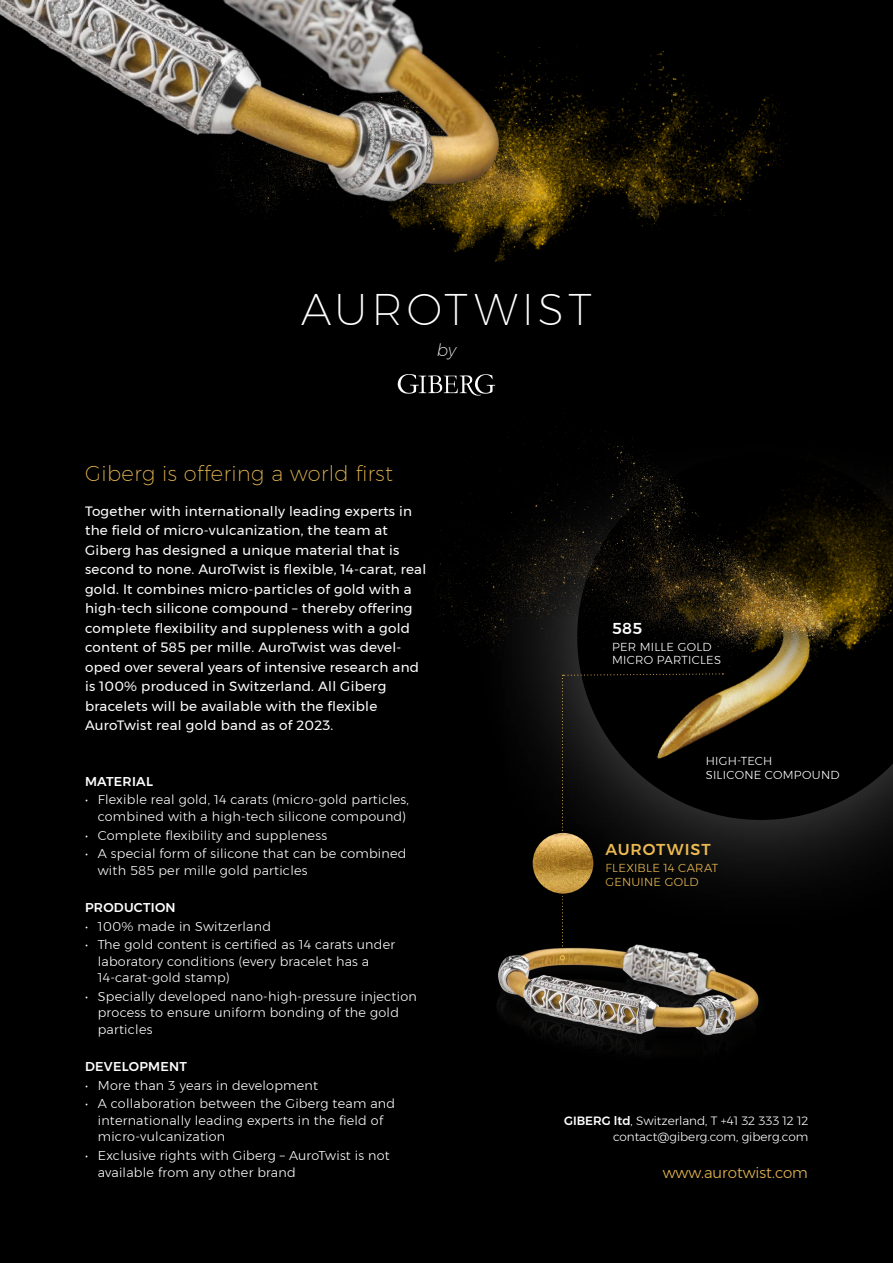
<style>
.page{position:relative;width:893px;height:1263px;background:#000}
.page>*{position:absolute;margin:0;border:0;box-sizing:border-box;transform-origin:0 0}
.t1{font:200 43.2px "Montserrat";letter-spacing:.095em;color:#fff}
.t2{font:200 21px "Montserrat";letter-spacing:.02em;color:#ebba50}
.t3{font:italic 200 16.8px "Montserrat";color:#fff}
.t4{font:500 15.75px "Montserrat";letter-spacing:.055em;color:#ebba50}
.t5{font:500 15.75px "Montserrat";color:#fff}
.t6{font:300 15px "Montserrat";color:#ebba50}
.t7{font:13.5px/19.5px "Montserrat";letter-spacing:.02em;color:#fff}
.t8{font:300 12.75px/16.5px "Montserrat";letter-spacing:.02em;color:#fff}
.t9{font:500 12.75px "Montserrat";letter-spacing:.02em;color:#fff}
.t10{font:300 12px/16.5px "Montserrat";color:#fff;text-align:right}
.t11{font:300 11.55px/13.8px "Montserrat";letter-spacing:.015em;color:#fff}
.t12{font:300 11.55px/13.8px "Montserrat";letter-spacing:.02em;color:#ebba50}
.s1{font-weight:500}
</style>
<div class="page">
<img style="left:650px;top:51px;width:137px;height:179px">
<img style="left:0;top:0;width:650px;height:262px">
<div style="left:461px;top:338px;width:432px;height:598px;background:#fff;opacity:.38"></div>
<svg style="left:723px;top:694px;width:170px;height:126px"></svg>
<img style="left:723px;top:711px;width:144px;height:96px">
<img style="left:876px;top:617px;width:17px;height:77px">
<img style="left:504px;top:842px;width:312px;height:210px">
<svg style="left:560px;top:711px;width:163px;height:249px"></svg>
<div style="left:524px;top:824px;width:97px;height:97px;background:#000"></div>
<img style="left:533px;top:833px;width:60px;height:60px;border-radius:30px">
<div style="left:0;top:330px;width:893px;height:287px;background:#000"></div>
<div style="left:0;top:330px;width:504px;height:933px;background:#000"></div>
<img style="left:432px;top:413px;width:444px;height:298px">
<svg style="left:599px;top:608px;width:134px;height:70px"></svg>
<svg style="left:398px;top:374px;width:97px;height:22px"></svg>
<h1 class="t1" style="left:301px;top:278px;width:292px">AUROTWIST</h1>
<h3 class="t3" style="left:437px;top:337px;width:21px">by</h3>
<h2 class="t2" style="left:85px;top:458px;width:309px">Giberg is offering a world first</h2>
<p class="t7" style="left:85px;top:501px;width:343px">Together with internationally leading experts in the field of micro-vulcanization, the team at Giberg has designed a unique material that is second to none. AuroTwist is flexible, 14-carat, real gold. It combines micro-particles of gold with a high-tech silicone compound – thereby offering complete flexibility and suppleness with a gold content of 585 per mille. AuroTwist was devel&shy;oped over several years of intensive research and is 100% produced in Switzerland. All Giberg bracelets will be available with the flexible AuroTwist real gold band as of 2023.</p>
<p class="t5" style="left:612px;top:616px;width:31px">585</p>
<p class="t11" style="left:612px;top:639px;width:110px">PER MILLE GOLD<br>MICRO PARTICLES</p>
<p class="t9" style="left:85px;top:771px;width:69px">MATERIAL</p>
<p class="t8" style="left:85px;top:791px;width:326px;text-align:right">• Flexible real gold, 14 carats (micro-gold particles, combined with a high-tech silicone compound)</p>
<p class="t8" style="left:85px;top:826px;width:244px">• Complete flexibility and suppleness</p>
<p class="t8" style="left:98px;top:845px;width:310px;text-indent:-13px">• A special form of silicone that can be combined with 585 per mille gold particles</p>
<p class="t9" style="left:85px;top:897px;width:92px">PRODUCTION</p>
<p class="t8" style="left:85px;top:918px;width:187px">• 100% made in Switzerland</p>
<p class="t8" style="left:98px;top:936px;width:299px;text-indent:-13px">• The gold content is certified as 14 carats under laboratory conditions (every bracelet has a<br>14-carat-gold stamp)</p>
<p class="t8" style="left:98px;top:988px;width:320px;text-indent:-13px">• Specially developed nano-high-pressure injection process to ensure uniform bonding of the gold particles</p>
<p class="t9" style="left:85px;top:1056px;width:103px">DEVELOPMENT</p>
<p class="t8" style="left:85px;top:1077px;width:235px">• More than 3 years in development</p>
<p class="t8" style="left:98px;top:1095px;width:299px;text-indent:-13px">• A collaboration between the Giberg team and internationally leading experts in the field of micro-vulcanization</p>
<p class="t8" style="left:98px;top:1147px;width:294px;text-indent:-13px">• Exclusive rights with Giberg – AuroTwist is not available from any other brand</p>
<p class="t11" style="left:706px;top:754px;width:135px">HIGH-TECH<br>SILICONE COMPOUND</p>
<p class="t4" style="left:606px;top:837px;width:107px">AUROTWIST</p>
<p class="t12" style="left:606px;top:861px;width:114px">FLEXIBLE 14 CARAT<br>GENUINE GOLD</p>
<p class="t10" style="left:564px;top:1112px;width:246px"><span class="s1">GIBERG ltd</span>, Switzerland, T +41 32 333 12 12 contact@giberg.com, giberg.com</p>
<p class="t6" style="left:663px;top:1161px;width:147px">www.aurotwist.com</p>
</div>
